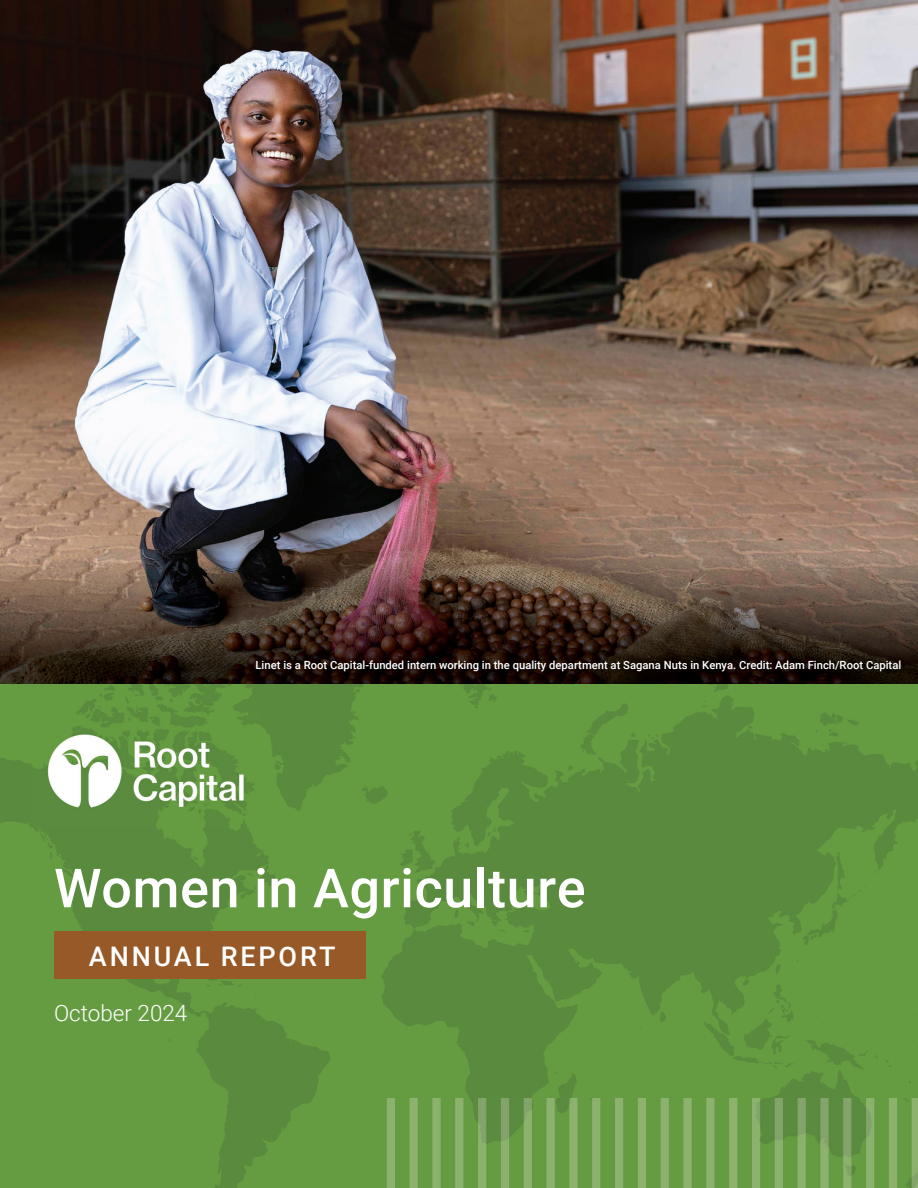
<style>
.page{position:relative;width:918px;height:1188px;background:#fff}
.page>*{position:absolute;margin:0;border:0;box-sizing:border-box;transform-origin:0 0}
.t1{font:500 54px "Roboto";letter-spacing:.01em;color:#fff}
.t2{font:500 27px "Roboto";letter-spacing:.105em;color:#fff}
.t3{font:300 22.5px "Roboto";color:#fff}
.t4{font:500 11.25px "Roboto";color:#fff}
</style>
<div class="page">
<img style="left:0;top:0;width:918px;height:733px">
<img style="left:0;top:733px;width:50px;height:455px">
<img style="left:255px;top:733px;width:612px;height:405px">
<img style="left:867px;top:733px;width:51px;height:365px">
<img style="left:50px;top:828px;width:205px;height:360px">
<div style="left:254px;top:1138px;width:126px;height:50px;background:#669c41"></div>
<div style="left:54px;top:932px;width:311px;height:48px;background:#965927"></div>
<img style="left:380px;top:1098px;width:538px;height:90px">
<img style="left:30px;top:713px;width:230px;height:115px">
<img style="left:0;top:549px;width:918px;height:135px">
<p class="t4" style="left:256px;top:657px;width:647px">Linet is a Root Capital-funded intern working in the quality department at Sagana Nuts in Kenya. Credit: Adam Finch/Root Capital</p>
<h1 class="t1" style="left:54px;top:850px;width:533px">Women in Agriculture</h1>
<h2 class="t2" style="left:89px;top:937px;width:248px">ANNUAL REPORT</h2>
<h3 class="t3" style="left:54px;top:998px;width:135px">October 2024</h3>
</div>
